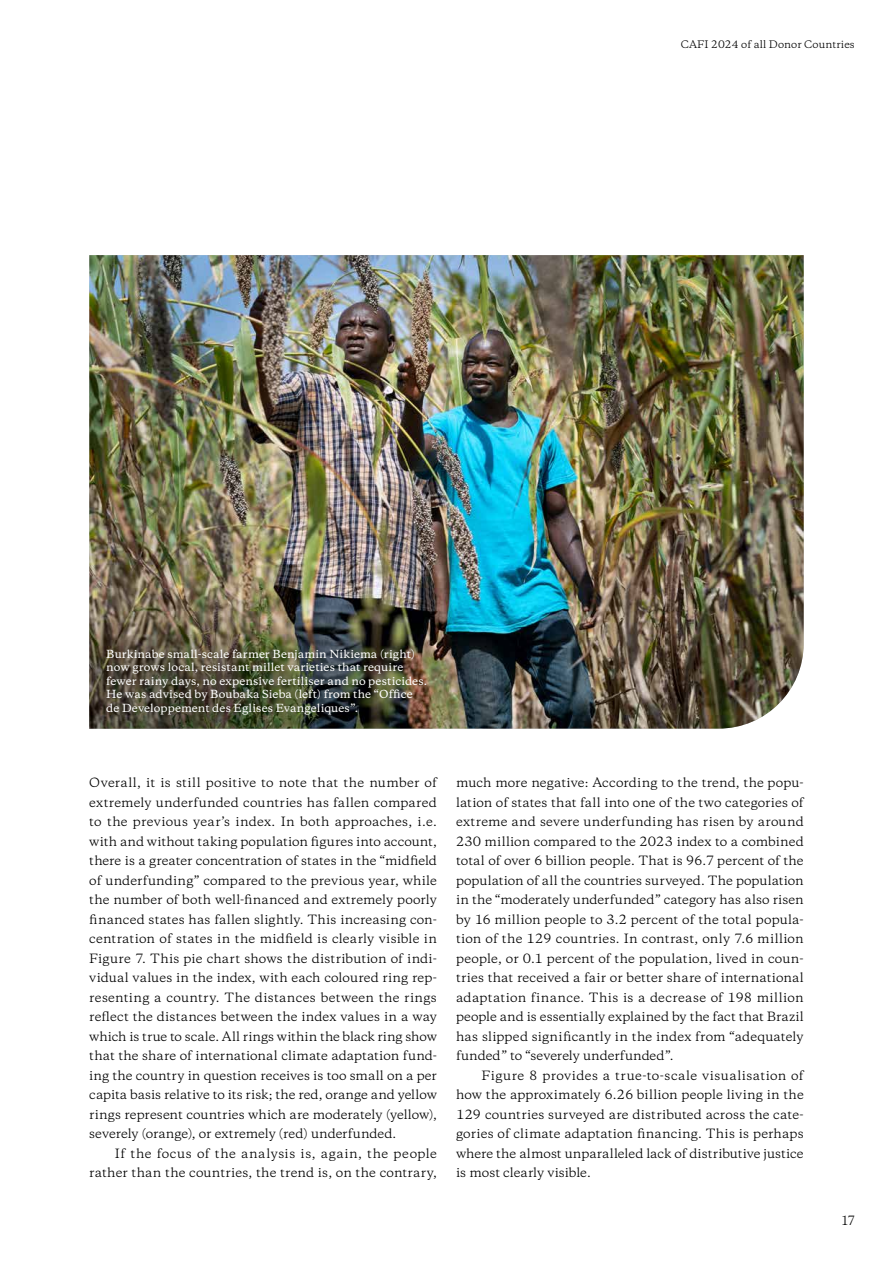
<style>
.page{position:relative;width:893px;height:1263px;background:#fff}
.page>*{position:absolute;margin:0;border:0;box-sizing:border-box;transform-origin:0 0}
.t1{font:12px/19.5px "Copernicus";letter-spacing:.01em;color:#000;text-align:justify}
.t2{font:12px/19.5px "Copernicus";letter-spacing:.03em;color:#000;text-align:right}
.t3{font:500 10.5px/13.5px "Copernicus";letter-spacing:.01em;color:#fff}
.t4{font:9.75px "Copernicus";letter-spacing:.01em;color:#000}
</style>
<div class="page">
<img style="left:89px;top:255px;width:715px;height:474px">
<img style="left:89px;top:585px;width:367px;height:144px">
<p class="t4" style="left:681px;top:38px;width:175px">CAFI 2024 of all Donor Countries</p>
<p class="t3" style="left:106px;top:646px;width:322px">Burkinabe small-scale farmer Benjamin Nikiema (right) now grows local, resistant millet varieties that require fewer rainy days, no expensive fertiliser and no pesticides.<br>He was advised by Boubaka Sieba (left) from the “Office de Developpement des Eglises Evangeliques”.</p>
<p class="t1" style="left:89px;top:773px;width:349px">Overall, it is still positive to note that the number of extremely underfunded countries has fallen compared to the previous year’s index. In both approaches, i.e. with and without taking population figures into account, there is a greater concentration of states in the “midfield of underfunding” compared to the previous year, while the number of both well-financed and extremely poorly financed states has fallen slightly. This increasing con&shy;centration of states in the midfield is clearly visible in Figure 7. This pie chart shows the distribution of indi&shy;vidual values in the index, with each coloured ring rep&shy;resenting a country. The distances between the rings reflect the distances between the index values in a way which is true to scale. All rings within the black ring show that the share of international climate adaptation fund&shy;ing the country in question receives is too small on a per capita basis relative to its risk; the red, orange and yellow rings represent countries which are moderately (yellow), severely (orange), or extremely (red) underfunded.</p>
<p class="t2" style="left:89px;top:1143px;width:349px">If the focus of the analysis is, again, the people rather than the countries, the trend is, on the contrary,</p>
<p class="t1" style="left:456px;top:773px;width:349px">much more negative: According to the trend, the popu&shy;lation of states that fall into one of the two categories of extreme and severe underfunding has risen by around 230 million compared to the 2023 index to a combined total of over 6 billion people. That is 96.7 percent of the population of all the countries surveyed. The population in the “moderately underfunded” category has also risen by 16 million people to 3.2 percent of the total popula&shy;tion of the 129 countries. In contrast, only 7.6 million people, or 0.1 percent of the population, lived in coun&shy;tries that received a fair or better share of international adaptation finance. This is a decrease of 198 million people and is essentially explained by the fact that Brazil has slipped significantly in the index from “adequately funded” to “severely underfunded”.</p>
<p class="t1" style="left:456px;top:1065px;width:349px;text-indent:26px">Figure 8 provides a true-to-scale visualisation of how the approximately 6.26 billion people living in the 129 countries surveyed are distributed across the cate&shy;gories of climate adaptation financing. This is perhaps where the almost unparalleled lack of distributive justice is most clearly visible.</p>
<p class="t1" style="left:842px;top:1210px;width:14px">17</p>
</div>
